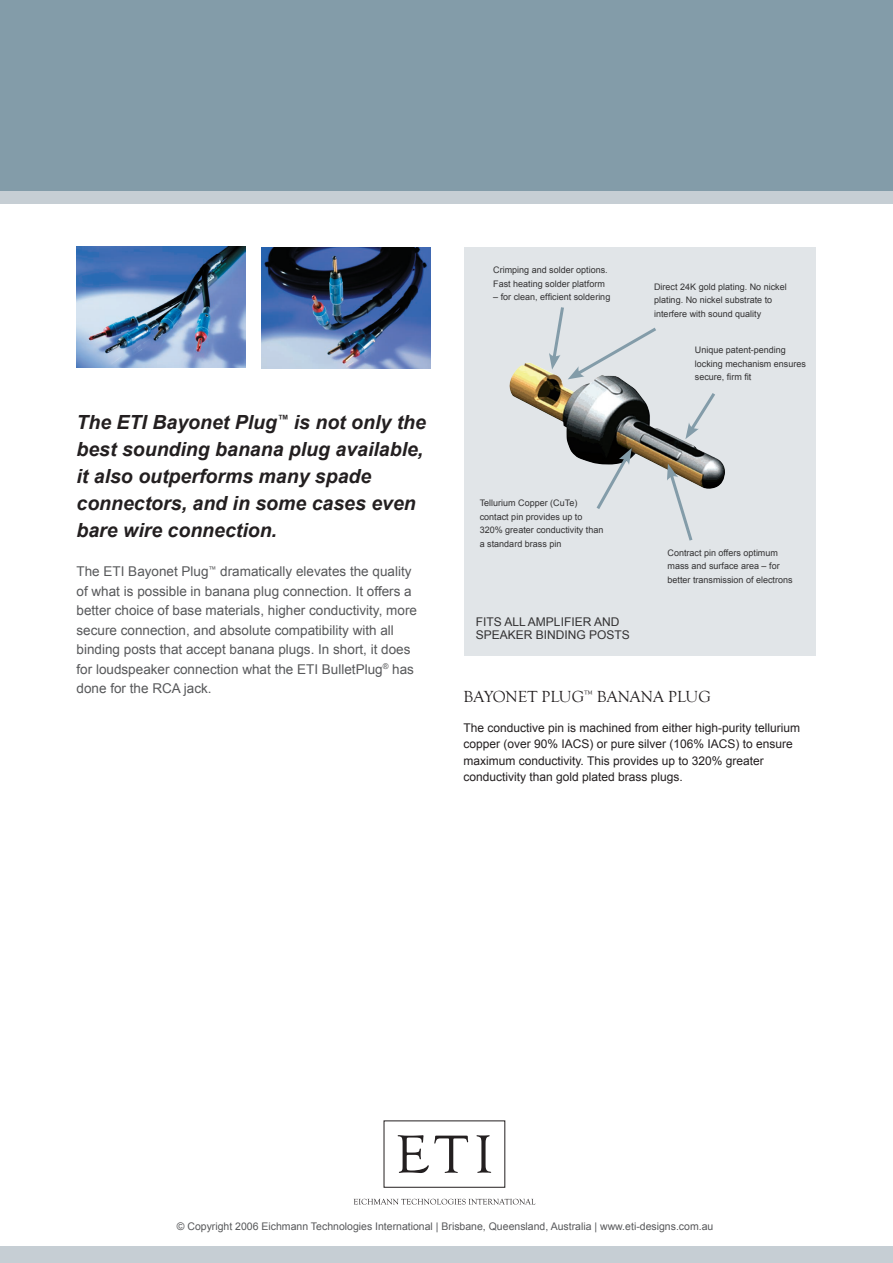
<style>
.page{position:relative;width:893px;height:1263px;background:#fff}
.page>*{position:absolute;margin:0;border:0;box-sizing:border-box;transform-origin:0 0}
.t1{font:italic 700 19.5px/27px "Arial";color:#231f20}
.t2{font:16.5px "Goudy Old Style T";color:#231f20}
.t3{font:13.5px/19.5px "Arial";color:#57585a}
.t4{font:12px/16.5px "Arial";color:#231f20}
.t5{font:12px/13.5px "Arial";color:#333233}
.t6{font:10.5px "Arial";color:#57585a}
.t7{font:9px/13.5px "Arial";color:#333233}
</style>
<div class="page">
<div style="left:0;top:0;width:893px;height:191px;background:#839ca9"></div>
<div style="left:0;top:191px;width:893px;height:13px;background:#c6ced4"></div>
<svg style="left:398px;top:1135px;width:70px;height:38px"></svg>
<svg style="left:476px;top:1135px;width:15px;height:38px"></svg>
<svg style="left:354px;top:1199px;width:179px;height:5px"></svg>
<div style="left:464px;top:247px;width:352px;height:409px;background:#e1e5e8"></div>
<img style="left:509px;top:363px;width:216px;height:126px">
<div style="left:0;top:1246px;width:893px;height:17px;background:#c6ced4"></div>
<svg style="left:549px;top:307px;width:110px;height:72px"></svg>
<svg style="left:685px;top:390px;width:33px;height:49px"></svg>
<svg style="left:594px;top:448px;width:38px;height:61px"></svg>
<svg style="left:667px;top:464px;width:28px;height:77px"></svg>
<img style="left:261px;top:248px;width:169px;height:121px">
<img style="left:77px;top:247px;width:169px;height:121px">
<h1 class="t1" style="left:77px;top:409px;width:351px">The ETI Bayonet Plug<sup>™</sup> is not only the best sounding banana plug available, it also outperforms many spade connectors, and in some cases even bare wire connection.</h1>
<p class="t3" style="left:77px;top:562px;width:342px">The ETI Bayonet Plug<sup>™</sup> dramatically elevates the quality of what is possible in banana plug connection. It offers a better choice of base materials, higher conductivity, more secure connection, and absolute compatibility with all binding posts that accept banana plugs. In short, it does for loudspeaker connection what the ETI BulletPlug<sup>®</sup> has done for the RCA jack.</p>
<p class="t7" style="left:493px;top:263px;width:116px">Crimping and solder options.<br>Fast heating solder platform</p>
<p class="t7" style="left:493px;top:290px;width:119px">– for clean, efficient soldering</p>
<p class="t7" style="left:654px;top:280px;width:134px">Direct 24K gold plating. No nickel plating. No nickel substrate to interfere with sound quality</p>
<p class="t7" style="left:695px;top:343px;width:113px">Unique patent-pending locking mechanism ensures secure, firm fit</p>
<p class="t7" style="left:480px;top:496px;width:125px">Tellurium Copper (CuTe) contact pin provides up to<br>320% greater conductivity than a standard brass pin</p>
<h3 class="t5" style="left:476px;top:615px;width:156px">FITS ALL AMPLIFIER AND<br>SPEAKER BINDING POSTS</h3>
<p class="t7" style="left:668px;top:546px;width:127px">Contract pin offers optimum mass and surface area – for better transmission of electrons</p>
<h2 class="t2" style="left:463px;top:688px;width:249px">BAYONET PLUG<sup>™</sup> BANANA PLUG</h2>
<h3 class="t4" style="left:463px;top:719px;width:338px">The conductive pin is machined from either high-purity tellurium copper (over 90% IACS) or pure silver (106% IACS) to ensure maximum conductivity. This provides up to 320% greater conductivity than gold plated brass plugs.</h3>
<p class="t6" style="left:177px;top:1220px;width:538px">© Copyright 2006 Eichmann Technologies International | Brisbane, Queensland, Australia | www.eti-designs.com.au</p>
</div>
